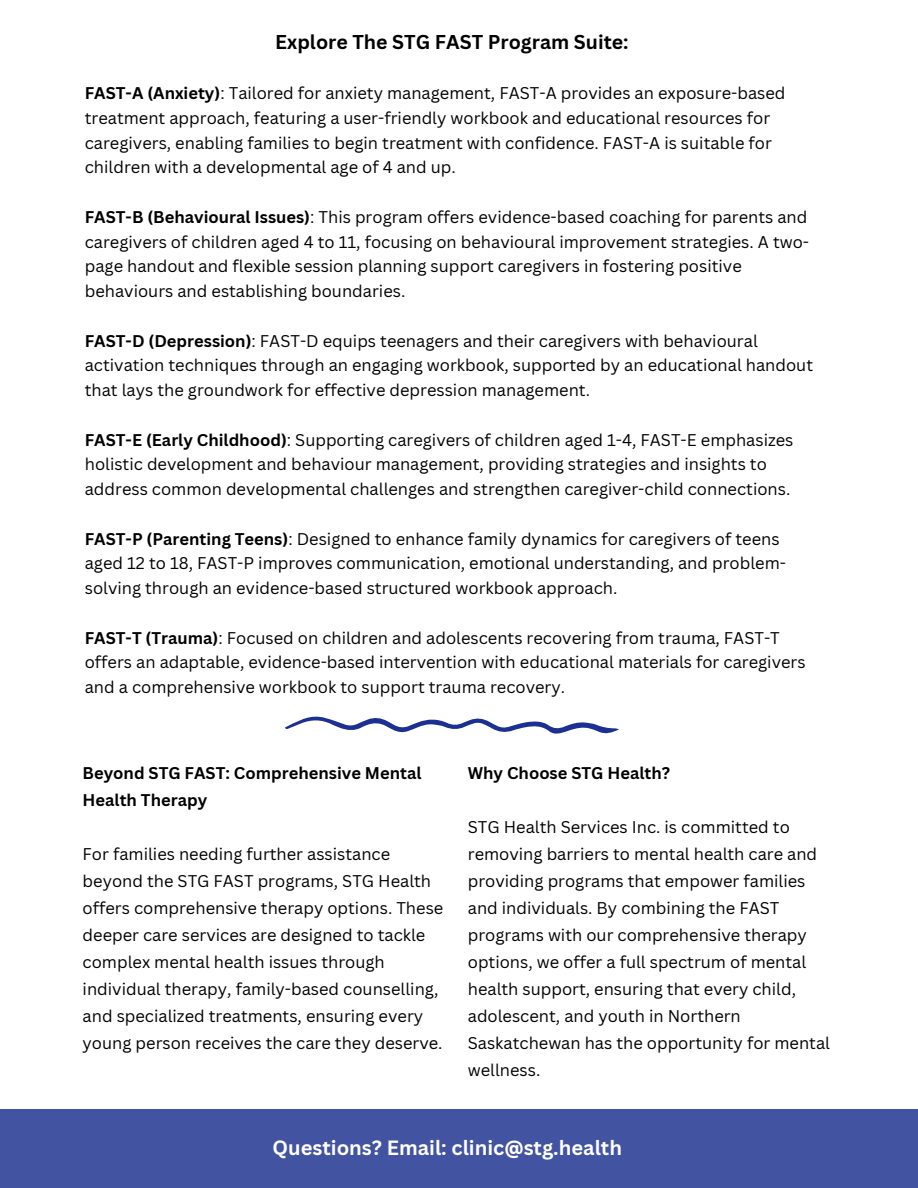
<style>
.page{position:relative;width:918px;height:1188px;background:#fff}
.page>*{position:absolute;margin:0;border:0;box-sizing:border-box;transform-origin:0 0}
.t1{font:700 20.1px "Canva Sans";color:#fff}
.t2{font:700 19.5px "Canva Sans";color:#000}
.t3{font:16.5px/27px "Canva Sans";color:#000}
.t4{font:700 16.5px/27px "Canva Sans";color:#000}
.s1{font-weight:700}
</style>
<div class="page">
<svg style="left:285px;top:716px;width:334px;height:18px"></svg>
<div style="left:0;top:1110px;width:918px;height:78px;background:#4253a1"></div>
<h1 class="t2" style="left:275px;top:28px;width:355px">Explore The STG FAST Program Suite:</h1>
<p class="t3" style="left:85px;top:80px;width:702px;line-height:24.8px"><span class="s1">FAST-A (Anxiety)</span>: Tailored for anxiety management, FAST-A provides an exposure-based treatment approach, featuring a user-friendly workbook and educational resources for caregivers, enabling families to begin treatment with confidence. FAST-A is suitable for children with a developmental age of 4 and up.</p>
<p class="t3" style="left:85px;top:204px;width:726px;line-height:24.8px"><span class="s1">FAST-B (Behavioural Issues)</span>: This program offers evidence-based coaching for parents and caregivers of children aged 4 to 11, focusing on behavioural improvement strategies. A two&shy;page handout and flexible session planning support caregivers in fostering positive behaviours and establishing boundaries.</p>
<p class="t3" style="left:85px;top:328px;width:730px;line-height:24.8px"><span class="s1">FAST-D (Depression)</span>: FAST-D equips teenagers and their caregivers with behavioural activation techniques through an engaging workbook, supported by an educational handout that lays the groundwork for effective depression management.</p>
<p class="t3" style="left:85px;top:427px;width:710px;line-height:24.8px"><span class="s1">FAST-E (Early Childhood)</span>: Supporting caregivers of children aged 1-4, FAST-E emphasizes holistic development and behaviour management, providing strategies and insights to address common developmental challenges and strengthen caregiver-child connections.</p>
<p class="t3" style="left:85px;top:526px;width:703px;line-height:24.8px"><span class="s1">FAST-P (Parenting Teens)</span>: Designed to enhance family dynamics for caregivers of teens aged 12 to 18, FAST-P improves communication, emotional understanding, and problem&shy;solving through an evidence-based structured workbook approach.</p>
<p class="t3" style="left:85px;top:625px;width:722px;line-height:24.8px"><span class="s1">FAST-T (Trauma)</span>: Focused on children and adolescents recovering from trauma, FAST-T offers an adaptable, evidence-based intervention with educational materials for caregivers and a comprehensive workbook to support trauma recovery.</p>
<p class="t4" style="left:83px;top:760px;width:340px">Beyond STG FAST: Comprehensive Mental<br>Health Therapy</p>
<h2 class="t3" style="left:83px;top:841px;width:362px">For families needing further assistance beyond the STG FAST programs, STG Health offers comprehensive therapy options. These deeper care services are designed to tackle complex mental health issues through individual therapy, family-based counselling, and specialized treatments, ensuring every young person receives the care they deserve.</h2>
<p class="t4" style="left:468px;top:760px;width:204px">Why Choose STG Health?</p>
<h2 class="t3" style="left:468px;top:814px;width:364px">STG Health Services Inc. is committed to removing barriers to mental health care and providing programs that empower families and individuals. By combining the FAST programs with our comprehensive therapy options, we offer a full spectrum of mental health support, ensuring that every child, adolescent, and youth in Northern Saskatchewan has the opportunity for mental wellness.</h2>
<p class="t1" style="left:273px;top:1134px;width:351px">Questions? Email: clinic@stg.health</p>
</div>
